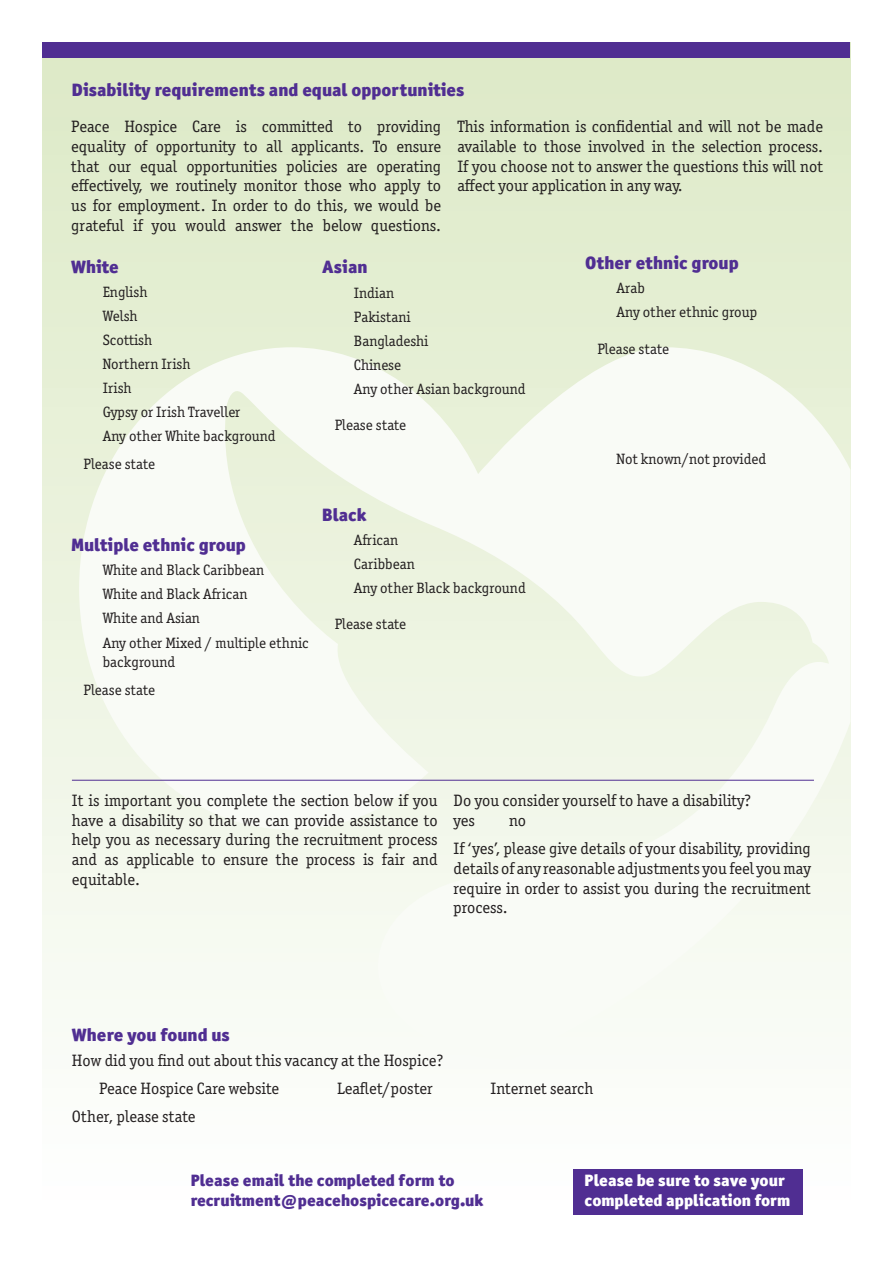
<style>
.page{position:relative;width:893px;height:1263px;background:#fff}
.page>*{position:absolute;margin:0;border:0;box-sizing:border-box;transform-origin:0 0}
.subhead{font:900 18px "Officina Sans ITC Std";color:#502e92}
.body{font:16.5px/19.8px "Officina Serif ITC Std";color:#231f20;text-align:justify}
.body-2{font:900 16.5px/19.8px "Officina Sans ITC Std";color:#502e92}
.body-3{font:900 16.5px/19.8px "Officina Sans ITC Std";color:#fff}
.t1{font:15px/19.5px "Officina Serif ITC Std";color:#231f20}
</style>
<div class="page">
<div style="left:43px;top:43px;width:807px;height:1166px;background:linear-gradient(to bottom,#dde9c6,#fefefe)"></div>
<div style="left:43px;top:43px;width:807px;height:15px;background:#502e92"></div>
<svg style="left:79px;top:347px;width:771px;height:712px;fill:#f9fbf6"></svg>
<hr style="left:72px;top:780px;width:742px;height:1px;background:#502e92">
<div style="left:573px;top:1169px;width:229px;height:46px;background:#502e92"></div>
<p class="subhead" style="left:72px;top:78px;width:394px">Disability requirements and equal opportunities</p>
<p class="body" style="left:457px;top:116px;width:367px">This information is confidential and will not be made available to those involved in the selection process.<br>If you choose not to answer the questions this will not affect your application in any way.</p>
<p class="body" style="left:71px;top:116px;width:371px">Peace Hospice Care is committed to providing equality of opportunity to all applicants. To ensure that our equal opportunities policies are operating effectively, we routinely monitor those who apply to us for employment. In order to do this, we would be grateful if you would answer the below questions.</p>
<p class="subhead" style="left:71px;top:255px;width:49px">White</p>
<p class="t1" style="left:103px;top:282px;width:46px">English</p>
<p class="t1" style="left:103px;top:306px;width:36px">Welsh</p>
<p class="t1" style="left:103px;top:330px;width:51px">Scottish</p>
<p class="t1" style="left:103px;top:354px;width:89px">Northern Irish</p>
<p class="t1" style="left:103px;top:378px;width:30px">Irish</p>
<p class="t1" style="left:103px;top:402px;width:139px">Gypsy or Irish Traveller</p>
<p class="t1" style="left:103px;top:427px;width:175px">Any other White background</p>
<p class="t1" style="left:84px;top:455px;width:73px">Please state</p>
<p class="subhead" style="left:585px;top:251px;width:155px">Other ethnic group</p>
<p class="t1" style="left:617px;top:278px;width:30px">Arab</p>
<p class="t1" style="left:617px;top:302px;width:142px">Any other ethnic group</p>
<p class="t1" style="left:597px;top:339px;width:73px">Please state</p>
<p class="subhead" style="left:322px;top:255px;width:47px">Asian</p>
<p class="t1" style="left:354px;top:283px;width:42px">Indian</p>
<p class="t1" style="left:354px;top:307px;width:58px">Pakistani</p>
<p class="t1" style="left:354px;top:331px;width:76px">Bangladeshi</p>
<p class="t1" style="left:354px;top:355px;width:49px">Chinese</p>
<p class="t1" style="left:354px;top:379px;width:173px">Any other Asian background</p>
<p class="t1" style="left:335px;top:415px;width:73px">Please state</p>
<p class="t1" style="left:617px;top:449px;width:151px">Not known/not provided</p>
<p class="subhead" style="left:71px;top:533px;width:176px">Multiple ethnic group</p>
<p class="t1" style="left:103px;top:560px;width:163px">White and Black Caribbean</p>
<p class="t1" style="left:103px;top:584px;width:146px">White and Black African</p>
<p class="t1" style="left:103px;top:609px;width:99px">White and Asian</p>
<p class="t1" style="left:103px;top:633px;width:207px">Any other Mixed / multiple ethnic background</p>
<p class="t1" style="left:84px;top:680px;width:73px">Please state</p>
<p class="subhead" style="left:322px;top:503px;width:46px">Black</p>
<p class="t1" style="left:354px;top:530px;width:46px">African</p>
<p class="t1" style="left:354px;top:554px;width:62px">Caribbean</p>
<p class="t1" style="left:354px;top:578px;width:173px">Any other Black background</p>
<p class="t1" style="left:335px;top:614px;width:73px">Please state</p>
<p class="body" style="left:72px;top:790px;width:367px">It is important you complete the section below if you have a disability so that we can provide assistance to help you as necessary during the recruitment process and as applicable to ensure the process is fair and equitable.</p>
<p class="body" style="left:454px;top:790px;width:299px">Do you consider yourself to have a disability? yes</p>
<p class="body" style="left:509px;top:810px;width:19px">no</p>
<p class="body" style="left:454px;top:838px;width:359px">If ‘yes’, please give details of your disability, providing details of any reasonable adjustments you feel you may require in order to assist you during the recruitment process.</p>
<p class="subhead" style="left:72px;top:1023px;width:160px">Where you found us</p>
<p class="body" style="left:72px;top:1050px;width:373px">How did you find out about this vacancy at the Hospice?</p>
<p class="body" style="left:99px;top:1078px;width:182px">Peace Hospice Care website</p>
<p class="body" style="left:337px;top:1078px;width:97px">Leaflet/poster</p>
<p class="body" style="left:491px;top:1078px;width:104px">Internet search</p>
<p class="body" style="left:72px;top:1106px;width:125px">Other, please state</p>
<p class="body-2" style="left:191px;top:1170px;width:294px">Please email the completed form to recruitment@peacehospicecare.org.uk</p>
<p class="body-3" style="left:585px;top:1170px;width:207px">Please be sure to save your completed application form</p>
</div>
